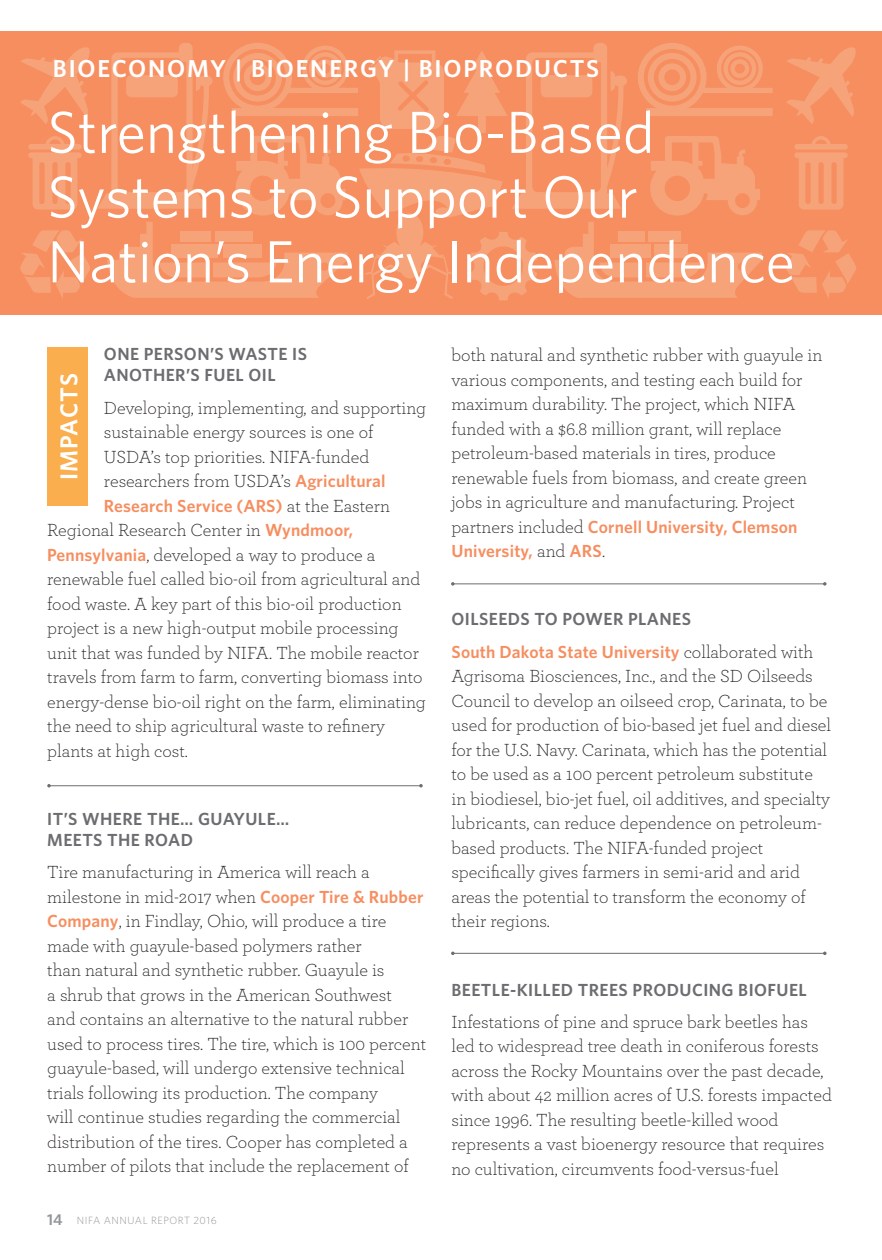
<style>
.page{position:relative;width:882px;height:1260px;background:#fff}
.page>*{position:absolute;margin:0;border:0;box-sizing:border-box;transform-origin:0 0}
.FY16_Portfolio_Headl{font:59.5px/64.8px "Whitney";color:#fff}
.FY16_Portfolio_Title{font:600 24.5px "Whitney";letter-spacing:.075em;color:#fff}
.FY16_Portfolio_Title-2{font:600 24.5px "Whitney";letter-spacing:.04em;color:#fff}
.FY16_Outcome_Text__i{font:300 18.38px/24.5px "Archer";color:#231f20}
.FY16_Outcome_Text__i-2{font:600 17.5px/24.5px "Whitney";letter-spacing:.01em;color:#f68e60}
.FY16_Outcome_Heads{font:600 17.5px/21px "Whitney";letter-spacing:.025em;color:#6c6d70}
.t1{font:300 10.5px "Whitney";letter-spacing:.05em;color:#939598}
.s1{font-family:"Whitney";font-weight:600;font-size:17.5px;color:#f68e60}
.s2{font-family:"Archer";font-weight:300;font-size:18.38px;color:#231f20}
.s3{font-weight:600;font-size:15.75px}
</style>
<div class="page">
<div style="left:0;top:32px;width:882px;height:283px;background:#f68e60"></div>
<svg style="left:794px;top:136px;width:54px;height:74px"></svg>
<svg style="left:28px;top:136px;width:54px;height:74px"></svg>
<svg style="left:786px;top:230px;width:70px;height:68px"></svg>
<svg style="left:20px;top:230px;width:70px;height:68px"></svg>
<svg style="left:786px;top:47px;width:70px;height:77px"></svg>
<svg style="left:20px;top:47px;width:70px;height:77px"></svg>
<svg style="left:98px;top:43px;width:675px;height:257px"></svg>
<div style="left:47px;top:347px;width:41px;height:159px;background:#faae4d"></div>
<hr style="left:49px;top:785px;width:372px;height:1px;background:#6c6d70">
<svg style="left:47px;top:784px;width:4px;height:4px"></svg>
<svg style="left:419px;top:784px;width:4px;height:4px"></svg>
<hr style="left:453px;top:583px;width:372px;height:1px;background:#6c6d70">
<svg style="left:451px;top:582px;width:4px;height:4px"></svg>
<svg style="left:823px;top:582px;width:4px;height:4px"></svg>
<hr style="left:453px;top:953px;width:372px;height:1px;background:#6c6d70">
<p class="FY16_Portfolio_Title" style="left:53px;top:52px;width:548px">BIOECONOMY | BIOENERGY | BIOPRODUCTS</p>
<p class="FY16_Portfolio_Headl" style="left:47px;top:98px;width:749px">Strengthening Bio-Based<br>Systems to Support Our<br>Nation’s Energy Independence</p>
<p class="FY16_Outcome_Heads" style="left:104px;top:344px;width:205px">ONE PERSON’S WASTE IS<br>ANOTHER’S FUEL OIL</p>
<p class="FY16_Outcome_Text__i" style="left:104px;top:395px;width:324px">Developing, implementing, and supporting sustainable energy sources is one of USDA’s top priorities. NIFA-funded researchers from USDA’s <span class="s1">Agricultural</span></p>
<p class="FY16_Outcome_Text__i-2" style="left:104px;top:493px;width:288px">Research Service (ARS) <span class="s2">at the Eastern</span></p>
<p class="FY16_Outcome_Text__i" style="left:47px;top:517px;width:380px">Regional Research Center in <span class="s1">Wyndmoor, Pennsylvania</span>, developed a way to produce a renewable fuel called bio-oil from agricultural and food waste. A key part of this bio-oil production project is a new high-output mobile processing unit that was funded by NIFA. The mobile reactor travels from farm to farm, converting biomass into energy-dense bio-oil right on the farm, eliminating the need to ship agricultural waste to refinery plants at high cost.</p>
<p class="FY16_Portfolio_Title-2" style="left:53px;top:480px;width:109px;rotate:-90deg">IMPACTS</p>
<p class="FY16_Outcome_Heads" style="left:47px;top:808px;width:244px">IT’S WHERE THE… GUAYULE…<br>MEETS THE ROAD</p>
<p class="FY16_Outcome_Text__i" style="left:47px;top:859px;width:380px">Tire manufacturing in America will reach a milestone in mid-2017 when <span class="s1">Cooper Tire &amp; Rubber Company</span>, in Findlay, Ohio, will produce a tire made with guayule-based polymers rather<br>than natural and synthetic rubber. Guayule is<br>a shrub that grows in the American Southwest<br>and contains an alternative to the natural rubber used to process tires. The tire, which is 100 percent guayule-based, will undergo extensive technical trials following its production. The company<br>will continue studies regarding the commercial distribution of the tires. Cooper has completed a number of pilots that include the replacement of</p>
<p class="t1" style="left:47px;top:1214px;width:171px"><span class="s3">14</span> NIFA ANNUAL REPORT 2016</p>
<p class="FY16_Outcome_Text__i" style="left:451px;top:342px;width:373px">both natural and synthetic rubber with guayule in various components, and testing each build for maximum durability. The project, which NIFA funded with a $6.8 million grant, will replace petroleum-based materials in tires, produce renewable fuels from biomass, and create green jobs in agriculture and manufacturing. Project</p>
<p class="FY16_Outcome_Text__i-2" style="left:451px;top:514px;width:347px"><span class="s2">partners included</span> Cornell University, Clemson<br>University, <span class="s2">and</span> ARS<span class="s2">.</span></p>
<p class="FY16_Outcome_Heads" style="left:452px;top:609px;width:241px">OILSEEDS TO POWER PLANES</p>
<p class="FY16_Outcome_Text__i-2" style="left:452px;top:639px;width:363px">South Dakota State University <span class="s2">collaborated with</span></p>
<p class="FY16_Outcome_Text__i" style="left:451px;top:663px;width:381px">Agrisoma Biosciences, Inc., and the SD Oilseeds Council to develop an oilseed crop, Carinata, to be used for production of bio-based jet fuel and diesel for the U.S. Navy. Carinata, which has the potential to be used as a 100 percent petroleum substitute in biodiesel, bio-jet fuel, oil additives, and specialty lubricants, can reduce dependence on petroleum&shy;based products. The NIFA-funded project specifically gives farmers in semi-arid and arid areas the potential to transform the economy of their regions.</p>
<p class="FY16_Outcome_Heads" style="left:452px;top:979px;width:357px">BEETLE-KILLED TREES PRODUCING BIOFUEL</p>
<p class="FY16_Outcome_Text__i" style="left:452px;top:1009px;width:382px">Infestations of pine and spruce bark beetles has led to widespread tree death in coniferous forests across the Rocky Mountains over the past decade, with about 42 million acres of U.S. forests impacted since 1996. The resulting beetle-killed wood represents a vast bioenergy resource that requires no cultivation, circumvents food-versus-fuel</p>
</div>
